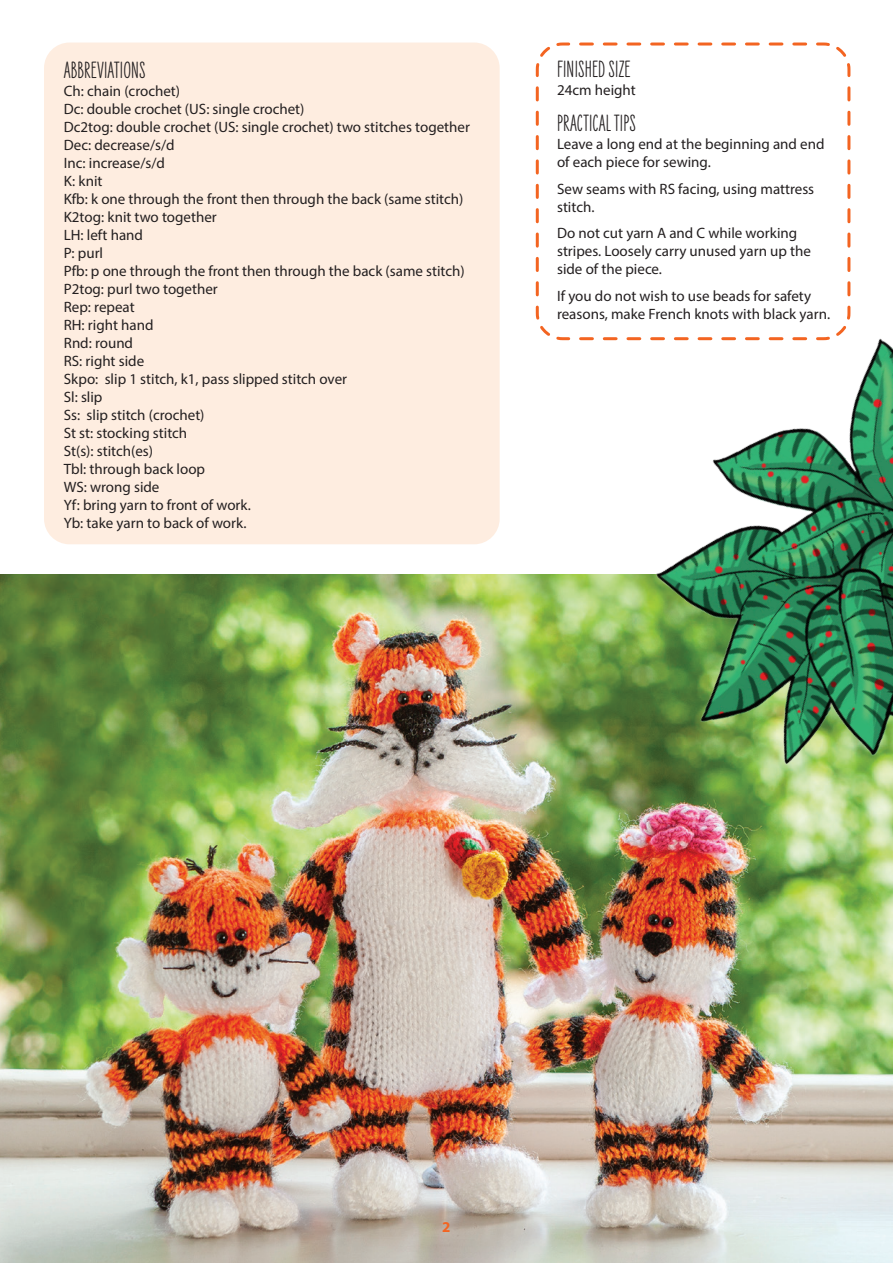
<style>
.page{position:relative;width:893px;height:1263px;background:#fff}
.page>*{position:absolute;margin:0;border:0;box-sizing:border-box;transform-origin:0 0}
.t1{font:700 24px "Liebe Erika";letter-spacing:.01em;color:#231f20}
.t2{font:15px/18px "Myriad Pro";color:#231f20}
.t3{font:700 15px "Myriad Pro";color:#f36421}
</style>
<div class="page">
<img style="left:0;top:574px;width:893px;height:689px">
<svg style="left:535px;top:42px;width:316px;height:294px"></svg>
<div style="left:44px;top:43px;width:456px;height:501px;background:#feede0;border-radius:26px"></div>
<img style="left:555px;top:232px;width:338px;height:650px">
<h1 class="t1" style="left:64px;top:57px;width:83px">ABBREVIATIONS</h1>
<p class="t2" style="left:64px;top:82px;width:408px">Ch: chain (crochet)<br>Dc: double crochet (US: single crochet)<br>Dc2tog: double crochet (US: single crochet) two stitches together<br>Dec: decrease/s/d<br>Inc: increase/s/d<br>K: knit<br>Kfb: k one through the front then through the back (same stitch)<br>K2tog: knit two together<br>LH: left hand<br>P: purl<br>Pfb: p one through the front then through the back (same stitch)<br>P2tog: purl two together<br>Rep: repeat<br>RH: right hand<br>Rnd: round<br>RS: right side<br>Skpo: slip 1 stitch, k1, pass slipped stitch over<br>Sl: slip<br>Ss: slip stitch (crochet)<br>St st: stocking stitch<br>St(s): stitch(es)<br>Tbl: through back loop<br>WS: wrong side<br>Yf: bring yarn to front of work.<br>Yb: take yarn to back of work.</p>
<h1 class="t1" style="left:557px;top:56px;width:75px">FINISHED SIZE</h1>
<p class="t2" style="left:557px;top:81px;width:80px">24cm height</p>
<h1 class="t1" style="left:557px;top:110px;width:80px">PRACTICAL TIPS</h1>
<p class="t2" style="left:557px;top:135px;width:269px">Leave a long end at the beginning and end of each piece for sewing.</p>
<p class="t2" style="left:557px;top:180px;width:259px">Sew seams with RS facing, using mattress stitch.</p>
<p class="t2" style="left:557px;top:224px;width:255px">Do not cut yarn A and C while working stripes. Loosely carry unused yarn up the side of the piece.</p>
<p class="t2" style="left:557px;top:287px;width:275px">If you do not wish to use beads for safety reasons, make French knots with black yarn.</p>
<p class="t3" style="left:442px;top:1217px;width:10px">2</p>
</div>
